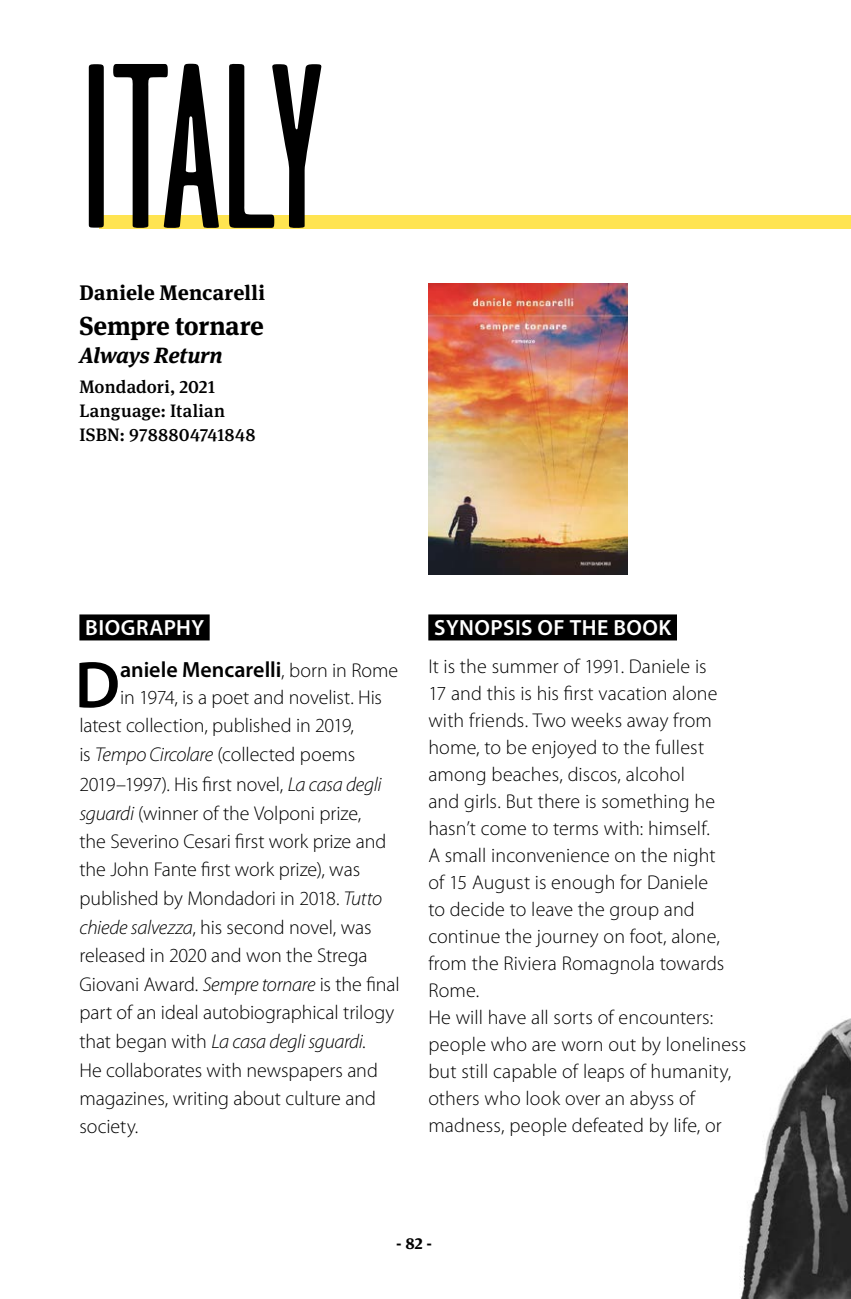
<style>
.page{position:relative;width:851px;height:1299px;background:#fff}
.page>*{position:absolute;margin:0;border:0;box-sizing:border-box;transform-origin:0 0}
.country{font:234px "Garage Gothic";letter-spacing:-.015em;color:#000}
.p_intro_lettrine{font:600 66.6px "Myriad Pro";color:#000}
.intro_title{font:700 26px "Meta Serif Pro";letter-spacing:-.01em;color:#000}
.p_intro_lettrine-2{font:600 22px "Myriad Pro";color:#000}
.H2_intro_biography{font:600 22px "Myriad Pro";letter-spacing:.02em;color:#fff}
.intro_title_traduit{font:italic 700 22px "Meta Serif Pro";letter-spacing:-.01em;color:#000}
.intro_auteur{font:700 21px "Meta Serif Pro";letter-spacing:.005em;color:#000}
.p_intro{font:300 20px/27px "Myriad Pro";letter-spacing:.005em;color:#000}
.p_intro_lettrine-3{font:300 20px/28.6px "Myriad Pro";letter-spacing:-.005em;color:#000}
.intro_publisher{font:500 18px "Meta Serif Pro";letter-spacing:.01em;color:#000}
.t1{font:700 16px "Meta Serif Pro";color:#000}
.s1{font-weight:300;font-size:20px}
.s2{font-style:italic}
</style>
<div class="page">
<div style="left:100px;top:215px;width:750px;height:13px;background:#ffe451"></div>
<img style="left:428px;top:283px;width:200px;height:291px">
<img style="left:740px;top:1018px;width:110px;height:280px">
<div style="left:79px;top:614px;width:131px;height:26px;background:#000"></div>
<div style="left:428px;top:614px;width:249px;height:26px;background:#000"></div>
<h1 class="country" style="left:79px;top:27px;width:246px">ITALY</h1>
<p class="intro_auteur" style="left:79px;top:275px;width:187px">Daniele Mencarelli</p>
<p class="intro_title" style="left:79px;top:305px;width:186px">Sempre tornare</p>
<p class="intro_title_traduit" style="left:79px;top:338px;width:145px">Always Return</p>
<p class="intro_publisher" style="left:79px;top:373px;width:137px">Mondadori, 2021</p>
<p class="intro_publisher" style="left:79px;top:397px;width:147px">Language: Italian</p>
<p class="intro_publisher" style="left:79px;top:421px;width:178px">ISBN: 9788804741848</p>
<h2 class="H2_intro_biography" style="left:85px;top:615px;width:120px">BIOGRAPHY</h2>
<p class="p_intro_lettrine" style="left:75px;top:648px;width:47px">D</p>
<p class="p_intro_lettrine-2" style="left:120px;top:657px;width:279px">aniele Mencarelli<span class="s1">, born in Rome</span></p>
<p class="p_intro_lettrine-3" style="left:79px;top:683px;width:322px;text-indent:41px">in 1974, is a poet and novelist. His latest collection, published in 2019,<br>is <span class="s2">Tempo Circolare</span> (collected poems 2019–1997). His first novel, <span class="s2">La casa degli sguardi</span> (winner of the Volponi prize,<br>the Severino Cesari first work prize and the John Fante first work prize), was published by Mondadori in 2018. <span class="s2">Tutto chiede salvezza</span>, his second novel, was released in 2020 and won the Strega Giovani Award. <span class="s2">Sempre tornare</span> is the final part of an ideal autobiographical trilogy that began with <span class="s2">La casa degli sguardi</span>.<br>He collaborates with newspapers and magazines, writing about culture and society.</p>
<h2 class="H2_intro_biography" style="left:434px;top:615px;width:238px">SYNOPSIS OF THE BOOK</h2>
<p class="p_intro" style="left:428px;top:653px;width:297px">It is the summer of 1991. Daniele is<br>17 and this is his first vacation alone with friends. Two weeks away from home, to be enjoyed to the fullest among beaches, discos, alcohol<br>and girls. But there is something he hasn’t come to terms with: himself.<br>A small inconvenience on the night of 15 August is enough for Daniele to decide to leave the group and continue the journey on foot, alone, from the Riviera Romagnola towards<br>Rome.</p>
<p class="p_intro" style="left:428px;top:1004px;width:319px">He will have all sorts of encounters: people who are worn out by loneliness but still capable of leaps of humanity, others who look over an abyss of madness, people defeated by life, or</p>
<p class="t1" style="left:396px;top:1230px;width:37px">- 82 -</p>
</div>
